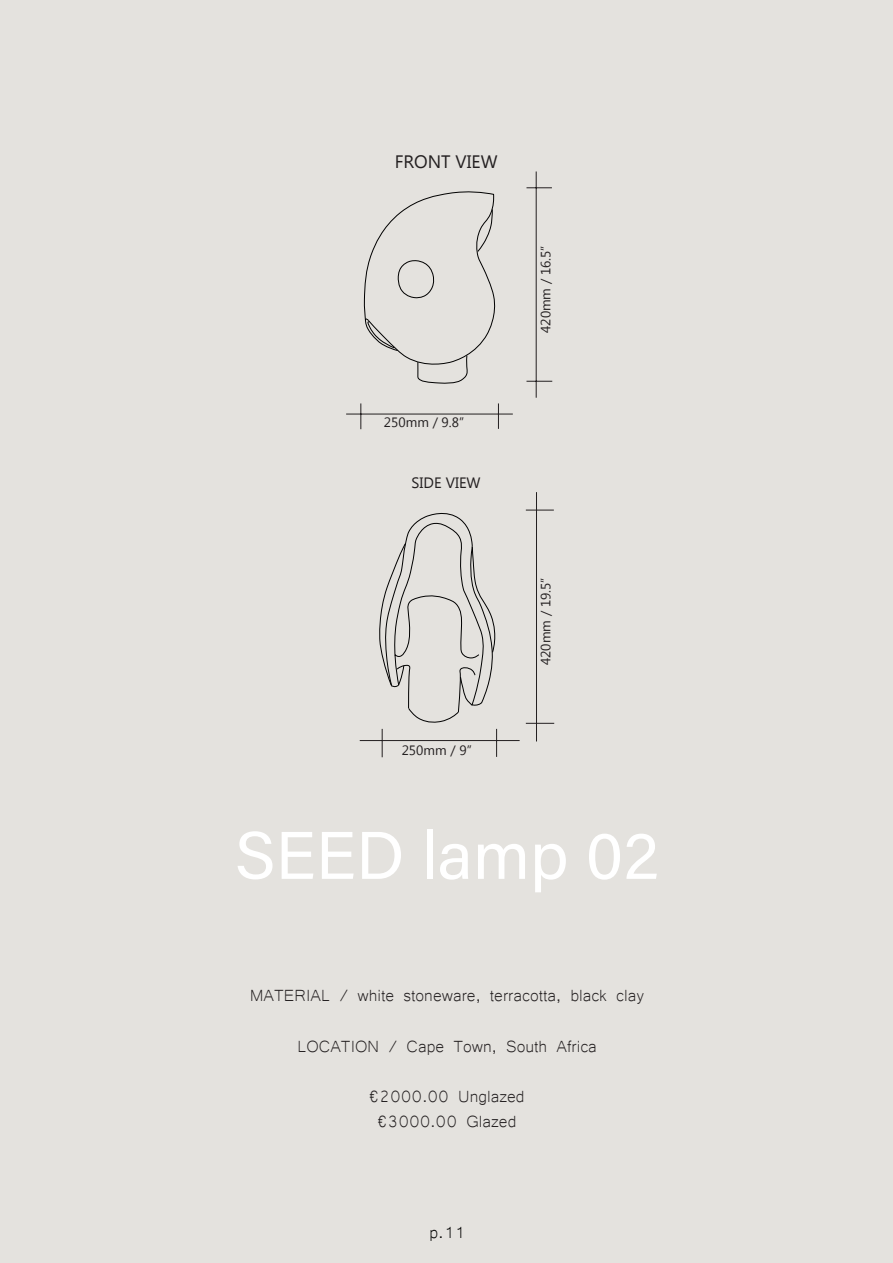
<style>
.page{position:relative;width:893px;height:1263px;background:#fff}
.page>*{position:absolute;margin:0;border:0;box-sizing:border-box;transform-origin:0 0}
.t1{font:67.5px "Acumin Variable Concept";letter-spacing:.015em;color:#fff}
.t2{font:21px "Microsoft Yi Baiti";color:#231f20}
.t3{font:21px "Microsoft Yi Baiti";color:#000}
.t4{font:18px "Microsoft Tai Le";color:#231f20}
.t5{font:15px "Microsoft Tai Le";color:#231f20}
.t6{font:13.5px "Microsoft Tai Le";color:#231f20}
</style>
<div class="page">
<div style="left:0;top:1px;width:892px;height:1262px;background:#e4e2de"></div>
<hr style="left:536px;top:492px;width:1px;height:249px;background:#231f20">
<svg style="left:526px;top:510px;width:28px;height:1px"></svg>
<svg style="left:526px;top:723px;width:28px;height:1px"></svg>
<hr style="left:360px;top:740px;width:160px;height:1px;background:#231f20">
<hr style="left:536px;top:171px;width:1px;height:227px;background:#231f20">
<svg style="left:526px;top:188px;width:26px;height:1px"></svg>
<svg style="left:526px;top:381px;width:26px;height:1px"></svg>
<hr style="left:346px;top:414px;width:167px;height:1px;background:#231f20">
<svg style="left:498px;top:403px;width:1px;height:26px"></svg>
<svg style="left:361px;top:403px;width:1px;height:26px"></svg>
<svg style="left:364px;top:191px;width:132px;height:193px"></svg>
<svg style="left:378px;top:513px;width:119px;height:244px"></svg>
<p class="t4" style="left:395px;top:152px;width:104px">FRONT VIEW</p>
<p class="t6" style="left:384px;top:415px;width:90px">250mm / 9.8”</p>
<p class="t5" style="left:412px;top:474px;width:71px">SIDE VIEW</p>
<p class="t6" style="left:402px;top:742px;width:80px">250mm / 9”</p>
<p class="t6" style="left:538px;top:333px;width:97px;rotate:-90deg">420mm / 16.5”</p>
<p class="t6" style="left:538px;top:665px;width:97px;rotate:-90deg">420mm / 19.5”</p>
<p class="t1" style="left:235px;top:809px;width:424px">SEED lamp 02</p>
<p class="t2" style="left:250px;top:983px;width:395px">MATERIAL / white stoneware, terracotta, black clay</p>
<p class="t2" style="left:298px;top:1034px;width:301px">LOCATION / Cape Town, South Africa</p>
<p class="t2" style="left:370px;top:1084px;width:156px">€2000.00 Unglazed</p>
<p class="t2" style="left:378px;top:1109px;width:140px">€3000.00 Glazed</p>
<p class="t3" style="left:430px;top:1220px;width:37px">p.11</p>
</div>
